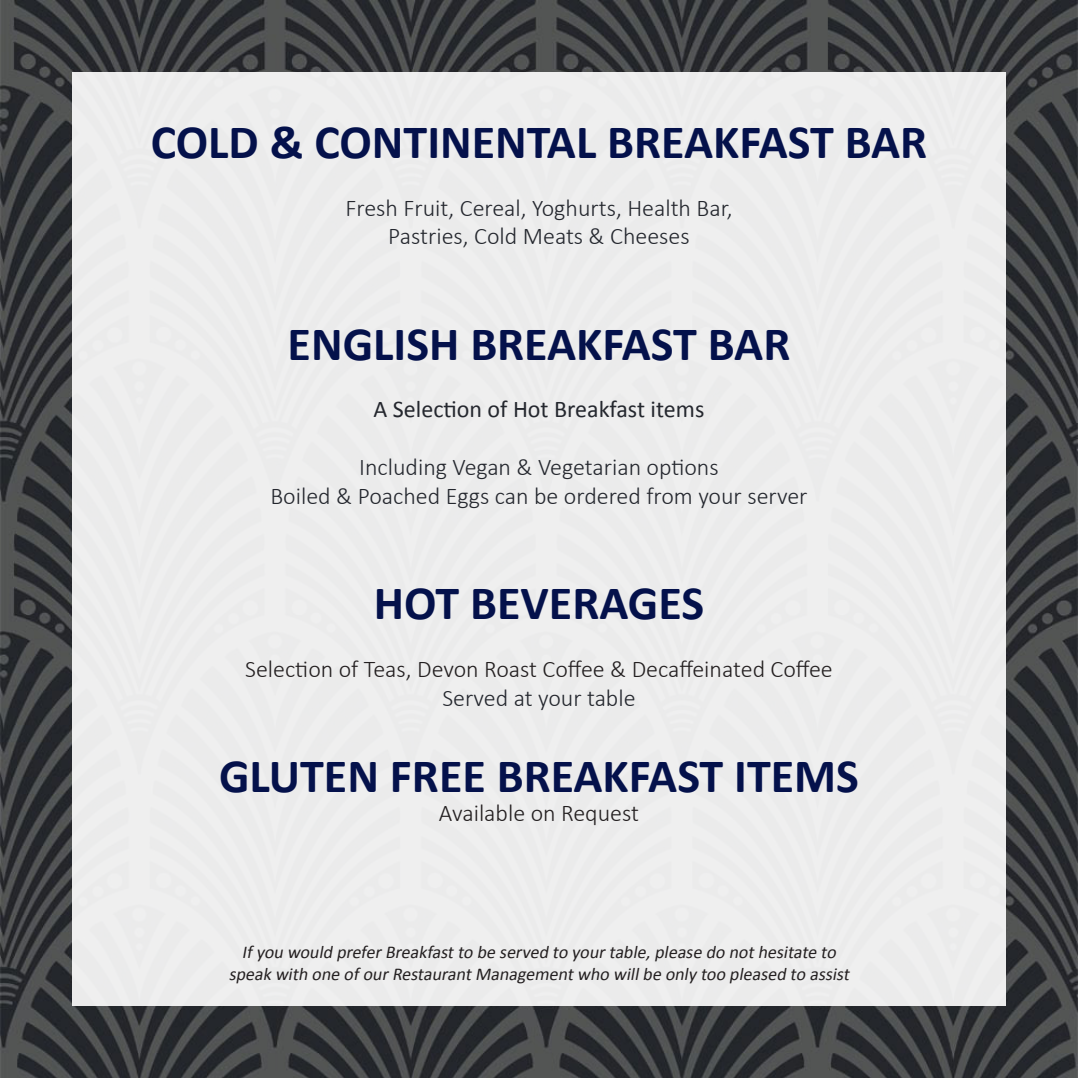
<style>
.page{position:relative;width:1078px;height:1078px;background:#fff}
.page>*{position:absolute;margin:0;border:0;box-sizing:border-box;transform-origin:0 0}
.t1{font:700 48px "Calibri";color:#04114b}
.t2{font:300 24px "Calibri";color:#24272e}
.t3{font:300 24px "Calibri";color:#231f20}
.t4{font:24px "Calibri";color:#24272e}
.t5{font:italic 18px "Calibri";color:#231f20}
</style>
<div class="page">
<img style="left:0;top:0;width:1077px;height:1077px">
<div style="left:72px;top:72px;width:933px;height:933px;background:#eceded"></div>
<p class="t1" style="left:151px;top:111px;width:778px">COLD &amp; CONTINENTAL BREAKFAST BAR</p>
<p class="t2" style="left:345px;top:193px;width:388px">Fresh Fruit, Cereal, Yoghurts, Health Bar,</p>
<p class="t2" style="left:388px;top:221px;width:303px">Pastries, Cold Meats &amp; Cheeses</p>
<p class="t1" style="left:287px;top:313px;width:504px">ENGLISH BREAKFAST BAR</p>
<p class="t4" style="left:373px;top:394px;width:332px">A Selection of Hot Breakfast items</p>
<p class="t2" style="left:359px;top:452px;width:361px">Including Vegan &amp; Vegetarian options</p>
<p class="t2" style="left:270px;top:481px;width:538px">Boiled &amp; Poached Eggs can be ordered from your server</p>
<p class="t1" style="left:374px;top:572px;width:332px">HOT BEVERAGES</p>
<p class="t3" style="left:245px;top:653px;width:589px">Selection of Teas, Devon Roast Coffee &amp; Decaffeinated Coffee</p>
<p class="t2" style="left:442px;top:682px;width:195px">Served at your table</p>
<p class="t1" style="left:219px;top:745px;width:641px">GLUTEN FREE BREAKFAST ITEMS</p>
<p class="t3" style="left:439px;top:797px;width:201px">Available on Request</p>
<p class="t5" style="left:242px;top:940px;width:599px">Ifyou would preferBreakfastto be served to yourtable,please do nothesitate to</p>
<p class="t5" style="left:229px;top:961px;width:625px">speak with one ofourRestaurantManagementwho willbe only too pleased to assist</p>
</div>
